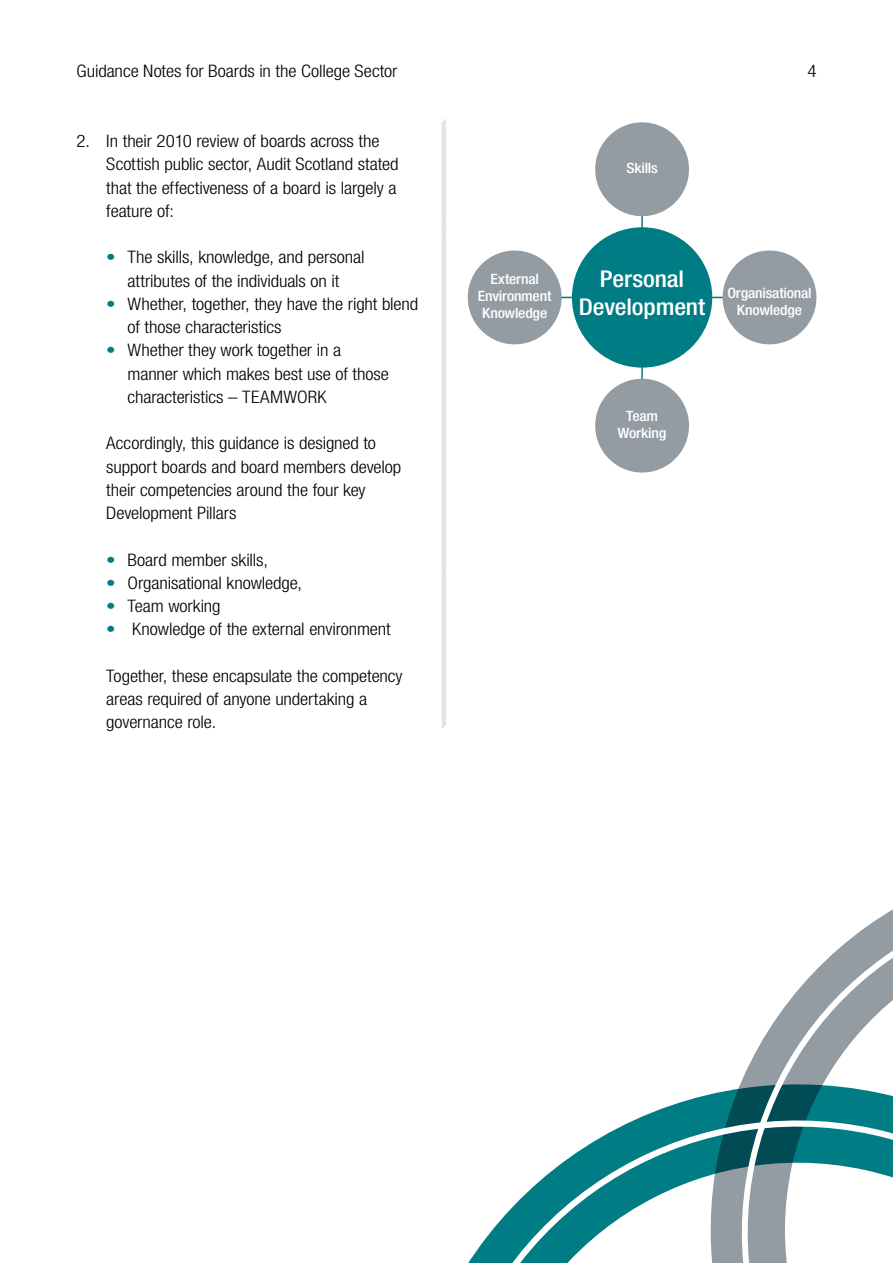
<style>
.page{position:relative;width:893px;height:1263px;background:#fff}
.page>*{position:absolute;margin:0;border:0;box-sizing:border-box;transform-origin:0 0}
.t1{font:500 condensed 23.1px/27.8px "Helvetica Neue LT Std";letter-spacing:-.005em;color:#fff;text-align:center;scale:1.1 1}
.t2{font:300 condensed 17.25px/23.2px "Helvetica Neue LT Std";letter-spacing:-.005em;color:#000;scale:1.1 1}
.t3{font:500 condensed 14.25px/17.1px "Helvetica Neue LT Std";letter-spacing:-.015em;color:#fff;text-align:center;scale:1.1 1}
.s1{color:#007d84}
</style>
<div class="page">
<hr style="left:641px;top:169px;width:2px;height:227px;background:#007d84">
<hr style="left:528px;top:297px;width:228px;height:1px;background:#007d84">
<div style="left:595px;top:379px;width:94px;height:94px;background:#939ba3;border-radius:50%"></div>
<div style="left:595px;top:122px;width:94px;height:94px;background:#939ba3;border-radius:50%"></div>
<div style="left:572px;top:227px;width:140px;height:141px;background:#007d84;border-radius:50%"></div>
<div style="left:723px;top:251px;width:93px;height:93px;background:#939ba3;border-radius:50%"></div>
<div style="left:468px;top:251px;width:94px;height:93px;background:#939ba3;border-radius:50%"></div>
<svg style="left:441px;top:119px;width:6px;height:609px"></svg>
<svg style="left:468px;top:1095px;width:238px;height:168px"></svg>
<svg style="left:706px;top:909px;width:187px;height:354px"></svg>
<p class="t2" style="left:77px;top:59px;width:293px">Guidance Notes for Boards in the College Sector</p>
<p class="t2" style="left:807px;top:59px;width:10px">4</p>
<p class="t2" style="left:106px;top:129px;width:267px;text-indent:-30px">2. In their 2010 review of boards across the Scottish public sector, Audit Scotland stated that the effectiveness of a board is largely a feature of:</p>
<p class="t2" style="left:106px;top:245px;width:236px;text-align:center"><span class="s1">•</span> The skills, knowledge, and personal attributes of the individuals on it</p>
<p class="t2" style="left:128px;top:292px;width:266px;text-indent:-21px"><span class="s1">•</span> Whether, together, they have the right blend of those characteristics</p>
<p class="t2" style="left:128px;top:338px;width:239px;text-indent:-21px"><span class="s1">•</span> Whether they work together in a manner which makes best use of those characteristics – TEAMWORK</p>
<p class="t2" style="left:106px;top:431px;width:270px">Accordingly, this guidance is designed to support boards and board members develop their competencies around the four key Development Pillars</p>
<p class="t2" style="left:106px;top:548px;width:148px"><span class="s1">•</span> Board member skills,</p>
<p class="t2" style="left:106px;top:571px;width:180px"><span class="s1">•</span> Organisational knowledge,</p>
<p class="t2" style="left:106px;top:594px;width:105px"><span class="s1">•</span> Team working</p>
<p class="t2" style="left:106px;top:617px;width:260px"><span class="s1">•</span> Knowledge of the external environment</p>
<p class="t2" style="left:106px;top:664px;width:271px">Together, these encapsulate the competency areas required of anyone undertaking a governance role.</p>
<p class="t3" style="left:626px;top:159px;width:30px">Skills</p>
<p class="t3" style="left:478px;top:270px;width:68px">External<br>Environment<br>Knowledge</p>
<h1 class="t1" style="left:579px;top:265px;width:116px">Personal<br>Development</h1>
<p class="t3" style="left:727px;top:284px;width:78px">Organisational<br>Knowledge</p>
<p class="t3" style="left:618px;top:407px;width:45px">Team<br>Working</p>
</div>
